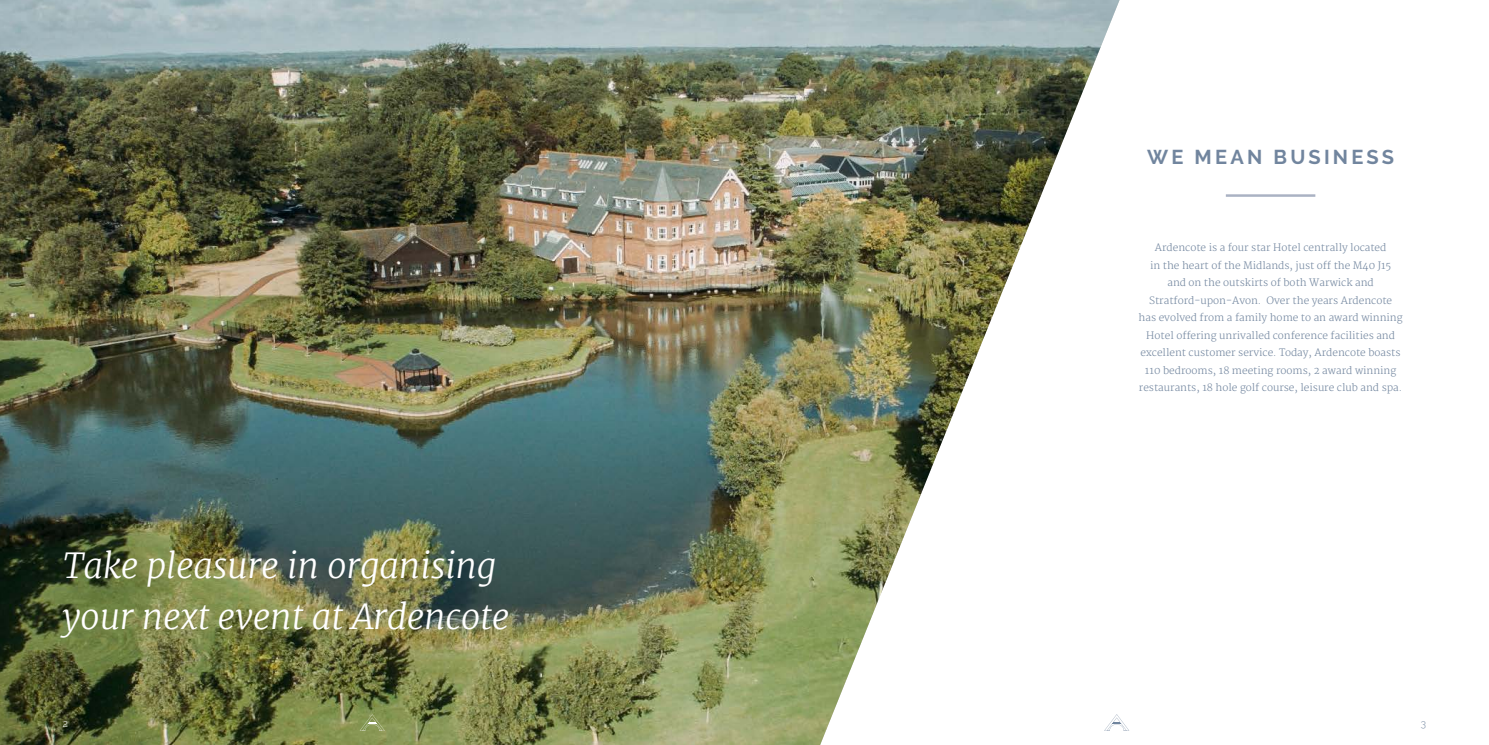
<style>
.page{position:relative;width:1489px;height:745px;background:#fff}
.page>*{position:absolute;margin:0;border:0;box-sizing:border-box;transform-origin:0 0}
.t1{font:italic 300 34.75px/50.6px "Merriweather";color:#fff}
.t2{font:700 20px "Raleway";letter-spacing:.16em;color:#71859e}
.t3{font:300 10px/17.5px "Merriweather";color:#71859e;text-align:center}
.t4{font:300 10px "Raleway";color:#fff}
.t5{font:300 10px "Raleway";color:#71859e}
</style>
<div class="page">
<img style="left:0;top:0;width:1119px;height:744px">
<svg style="left:360px;top:713px;width:25px;height:17px"></svg>
<svg style="left:1104px;top:713px;width:25px;height:17px"></svg>
<hr style="left:1225px;top:194px;width:90px;height:3px;background:#aab2c3">
<h2 class="t2" style="left:1147px;top:146px;width:248px">WE MEAN BUSINESS</h2>
<h1 class="t1" style="left:63px;top:540px;width:448px">Take pleasure in organising your next event at Ardencote</h1>
<p class="t3" style="left:1138px;top:239px;width:265px">Ardencote is a four star Hotel centrally located<br>in the heart of the Midlands, just off the M40 J15<br>and on the outskirts of both Warwick and Stratford-upon-Avon. Over the years Ardencote<br>has evolved from a family home to an award winning Hotel offering unrivalled conference facilities and excellent customer service. Today, Ardencote boasts 110 bedrooms, 18 meeting rooms, 2 award winning restaurants, 18 hole golf course, leisure club and spa.</p>
<p class="t4" style="left:63px;top:717px;width:7px">2</p>
<p class="t5" style="left:1420px;top:717px;width:7px">3</p>
</div>
